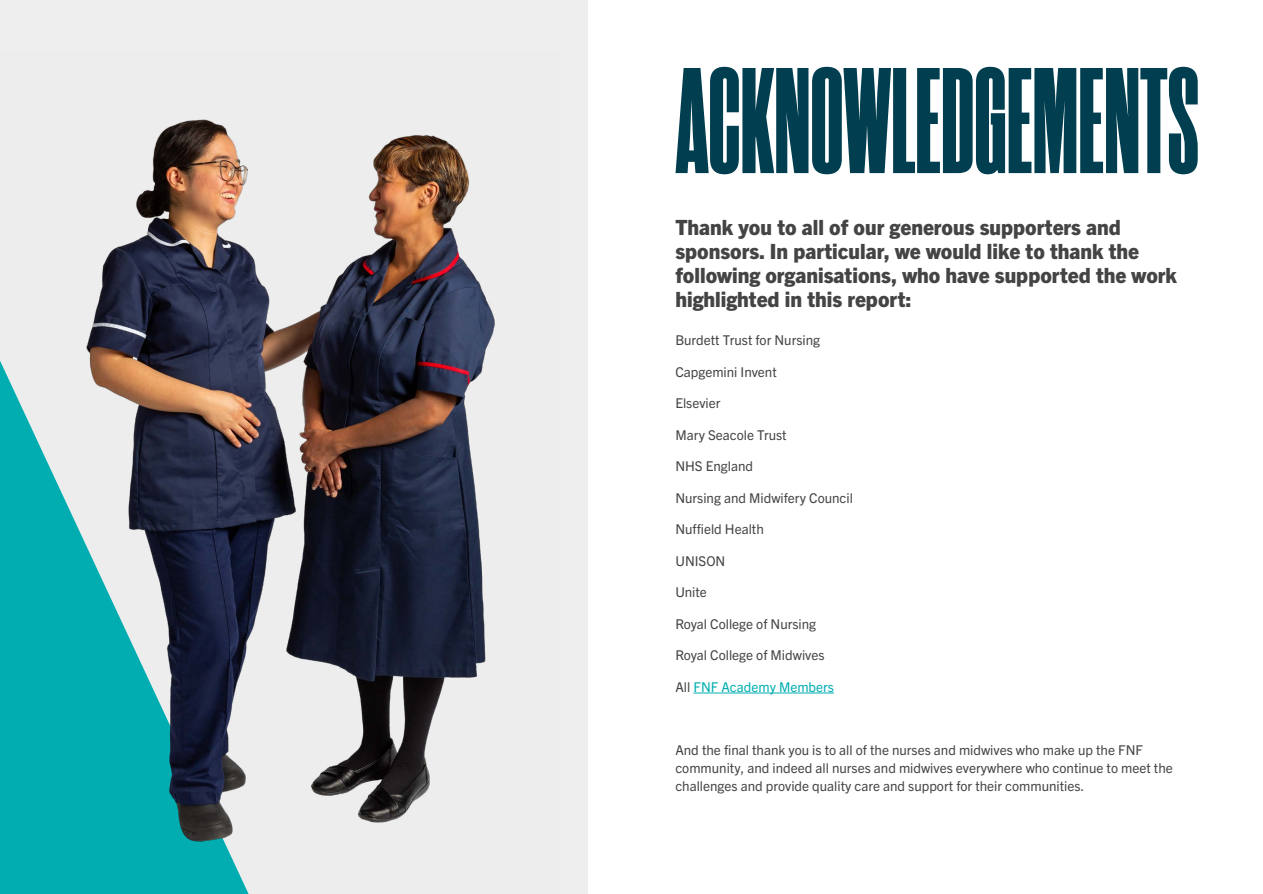
<style>
.page{position:relative;width:1263px;height:894px;background:#fff}
.page>*{position:absolute;margin:0;border:0;box-sizing:border-box;transform-origin:0 0}
.t1{font:800 150px "Rama Gothic C";color:#013e4f}
.t2{font:800 21px/24px "Trade Gothic Next";color:#444}
.t3{font:13.5px/18px "Trade Gothic Next";color:#444}
.t4{font:13.5px "Trade Gothic Next";color:#02aeb2}
.s1{color:#444}
</style>
<div class="page">
<div style="left:0;top:0;width:587px;height:893px;background:#eee"></div>
<hr style="left:693px;top:692px;width:141px;height:1px;background:#02aeb2">
<img style="left:0;top:119px;width:495px;height:774px">
<h1 class="t1" style="left:675px;top:52px;width:525px">ACKNOWLEDGEMENTS</h1>
<h2 class="t2" style="left:675px;top:214px;width:503px">Thank you to all of our generous supporters and sponsors. In particular, we would like to thank the following organisations, who have supported the work highlighted in this report:</h2>
<p class="t3" style="left:675px;top:331px;width:146px">Burdett Trust for Nursing</p>
<p class="t3" style="left:675px;top:362px;width:103px">Capgemini Invent</p>
<p class="t3" style="left:675px;top:394px;width:47px">Elsevier</p>
<p class="t3" style="left:675px;top:425px;width:113px">Mary Seacole Trust</p>
<p class="t3" style="left:675px;top:457px;width:79px">NHS England</p>
<p class="t3" style="left:675px;top:488px;width:179px">Nursing and Midwifery Council</p>
<p class="t3" style="left:675px;top:520px;width:90px">Nuffield Health</p>
<p class="t3" style="left:675px;top:551px;width:52px">UNISON</p>
<p class="t3" style="left:675px;top:583px;width:33px">Unite</p>
<p class="t3" style="left:675px;top:614px;width:142px">Royal College of Nursing</p>
<p class="t3" style="left:675px;top:646px;width:151px">Royal College of Midwives</p>
<p class="t4" style="left:675px;top:678px;width:160px"><span class="s1">All</span> FNF Academy Members</p>
<p class="t3" style="left:675px;top:740px;width:499px">And the final thank you is to all of the nurses and midwives who make up the FNF community, and indeed all nurses and midwives everywhere who continue to meet the challenges and provide quality care and support for their communities.</p>
</div>
